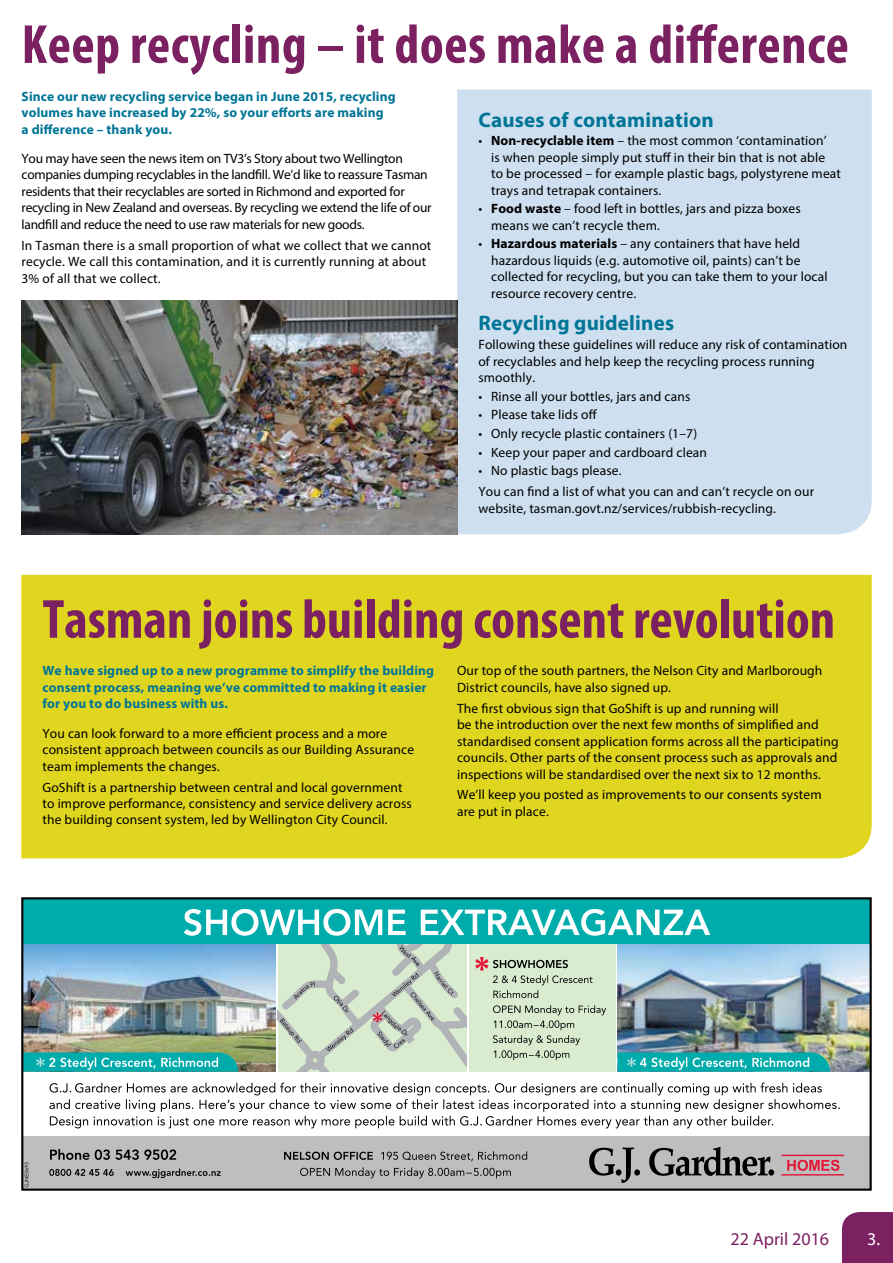
<style>
.page{position:relative;width:893px;height:1263px;background:#fff}
.page>*{position:absolute;margin:0;border:0;box-sizing:border-box;transform-origin:0 0}
.t1{font:700 condensed 55.5px "Myriad Pro";color:#7b2162}
.t2{font:700 21px "Myriad Pro";letter-spacing:.01em;color:#007596}
.t3{font:18px "Myriad Pro";color:#7b2162}
.t4{font:18px "Myriad Pro";color:#fff}
.t5{font:13.5px/16.5px "Myriad Pro";letter-spacing:.01em;color:#000}
.t6{font:13.5px/16.5px "Myriad Pro";letter-spacing:-.02em;color:#000}
.t7{font:700 13.5px/16.5px "Myriad Pro";letter-spacing:.01em;color:#007596}
.s1{font-weight:700}
</style>
<div class="page">
<div style="left:842px;top:1212px;width:51px;height:51px;background:#7b2162"></div>
<img style="left:617px;top:944px;width:252px;height:127px">
<img style="left:24px;top:944px;width:252px;height:127px">
<svg style="left:49px;top:1082px;width:791px;height:46px"></svg>
<svg style="left:278px;top:944px;width:189px;height:127px;background:#ccdac6"></svg>
<div style="left:469px;top:944px;width:146px;height:127px;background:#d9ecd0"></div>
<div style="left:23px;top:1136px;width:847px;height:53px;background:#bcbec0"></div>
<svg style="left:589px;top:1147px;width:51px;height:36px"></svg>
<svg style="left:649px;top:1147px;width:125px;height:29px"></svg>
<svg style="left:787px;top:1160px;width:52px;height:11px"></svg>
<hr style="left:781px;top:1155px;width:63px;height:1px;background:#e31837">
<hr style="left:781px;top:1174px;width:63px;height:1px;background:#e31837">
<svg style="left:49px;top:1168px;width:172px;height:10px"></svg>
<svg style="left:50px;top:1149px;width:126px;height:11px"></svg>
<svg style="left:300px;top:1167px;width:211px;height:11px"></svg>
<svg style="left:284px;top:1151px;width:243px;height:10px"></svg>
<svg style="left:25px;top:1162px;width:4px;height:25px"></svg>
<div style="left:23px;top:899px;width:847px;height:45px;background:#00abab"></div>
<svg style="left:184px;top:909px;width:526px;height:27px"></svg>
<div style="left:21px;top:897px;width:851px;height:294px;border:2px solid #000"></div>
<svg style="left:617px;top:1052px;width:213px;height:19px;background:#2ab6b5"></svg>
<svg style="left:23px;top:1052px;width:215px;height:19px;background:#29b5b2"></svg>
<svg style="left:493px;top:1005px;width:113px;height:55px"></svg>
<svg style="left:475px;top:957px;width:118px;height:41px"></svg>
<div style="left:457px;top:90px;width:415px;height:444px;background:#cedfef"></div>
<div style="left:21px;top:575px;width:851px;height:283px;background:#e1d61f"></div>
<img style="left:21px;top:300px;width:436px;height:234px">
<h1 class="t1" style="left:22px;top:10px;width:829px">Keep recycling – it does make a difference</h1>
<p class="t7" style="left:22px;top:87px;width:376px">Since our new recycling service began in June 2015, recycling volumes have increased by 22%, so your efforts are making<br>a difference – thank you.</p>
<p class="t6" style="left:22px;top:150px;width:412px">You may have seen the news item on TV3’s Story about two Wellington companies dumping recyclables in the landfill. We’d like to reassure Tasman residents that their recyclables are sorted in Richmond and exported for recycling in New Zealand and overseas. By recycling we extend the life of our landfill and reduce the need to use raw materials for new goods.</p>
<p class="t5" style="left:22px;top:237px;width:411px">In Tasman there is a small proportion of what we collect that we cannot recycle. We call this contamination, and it is currently running at about<br>3% of all that we collect.</p>
<h2 class="t2" style="left:478px;top:106px;width:237px">Causes of contamination</h2>
<p class="t5" style="left:491px;top:132px;width:351px;text-indent:-13px">• <span class="s1">Non-recyclable item</span> – the most common ‘contamination’<br>is when people simply put stuff in their bin that is not able<br>to be processed – for example plastic bags, polystyrene meat trays and tetrapak containers.</p>
<p class="t5" style="left:491px;top:200px;width:311px;text-indent:-13px">• <span class="s1">Food waste</span> – food left in bottles, jars and pizza boxes means we can’t recycle them.</p>
<p class="t5" style="left:491px;top:235px;width:338px;text-indent:-13px">• <span class="s1">Hazardous materials</span> – any containers that have held hazardous liquids (e.g. automotive oil, paints) can’t be collected for recycling, but you can take them to your local resource recovery centre.</p>
<h2 class="t2" style="left:478px;top:310px;width:197px">Recycling guidelines</h2>
<p class="t5" style="left:478px;top:336px;width:370px">Following these guidelines will reduce any risk of contamination of recyclables and help keep the recycling process running smoothly.</p>
<p class="t5" style="left:478px;top:388px;width:213px">• Rinse all your bottles, jars and cans</p>
<p class="t5" style="left:478px;top:406px;width:120px">• Please take lids off</p>
<p class="t5" style="left:478px;top:425px;width:220px">• Only recycle plastic containers (1–7)</p>
<p class="t5" style="left:478px;top:444px;width:230px">• Keep your paper and cardboard clean</p>
<p class="t5" style="left:478px;top:460px;width:337px;line-height:20.7px">• No plastic bags please.<br>You can find a list of what you can and can’t recycle on our</p>
<p class="t5" style="left:478px;top:499px;width:299px">website, tasman.govt.nz/services/rubbish-recycling.</p>
<h1 class="t1" style="left:43px;top:584px;width:794px">Tasman joins building consent revolution</h1>
<p class="t7" style="left:43px;top:662px;width:393px">We have signed up to a new programme to simplify the building consent process, meaning we’ve committed to making it easier for you to do business with us.</p>
<p class="t5" style="left:43px;top:725px;width:373px">You can look forward to a more efficient process and a more consistent approach between councils as our Building Assurance team implements the changes.</p>
<p class="t5" style="left:43px;top:778px;width:371px">GoShift is a partnership between central and local government to improve performance, consistency and service delivery across the building consent system, led by Wellington City Council.</p>
<p class="t5" style="left:457px;top:662px;width:367px">Our top of the south partners, the Nelson City and Marlborough<br>District councils, have also signed up.</p>
<p class="t5" style="left:457px;top:700px;width:383px">The first obvious sign that GoShift is up and running will<br>be the introduction over the next few months of simplified and standardised consent application forms across all the participating councils. Other parts of the consent process such as approvals and inspections will be standardised over the next six to 12 months.</p>
<p class="t5" style="left:457px;top:786px;width:366px">We’ll keep you posted as improvements to our consents system are put in place.</p>
<h3 class="t3" style="left:730px;top:1227px;width:100px">22 April 2016</h3>
<h3 class="t4" style="left:867px;top:1227px;width:14px">3.</h3>
</div>
